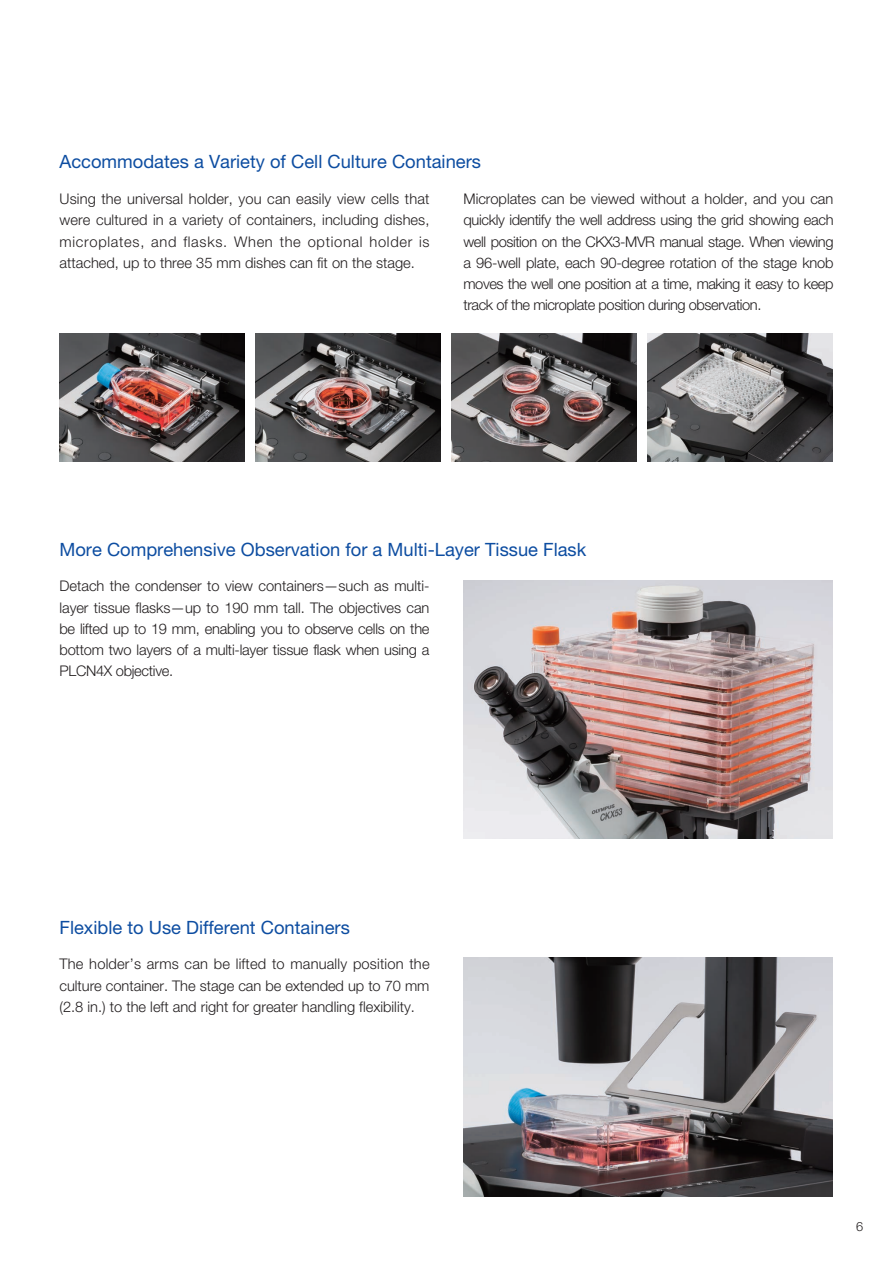
<style>
.page{position:relative;width:893px;height:1263px;background:#fff}
.page>*{position:absolute;margin:0;border:0;box-sizing:border-box;transform-origin:0 0}
.t1{font:18.3px "Helvetica Neue LT Std";color:#0d4da1}
.t2{font:300 14.7px/21.3px "Helvetica Neue LT Std";letter-spacing:-.01em;color:#231f20;text-align:justify}
.t3{font:300 12.75px "Helvetica Neue LT Std";color:#231f20}
</style>
<div class="page">
<img style="left:463px;top:957px;width:369px;height:239px">
<img style="left:463px;top:581px;width:369px;height:257px">
<img style="left:60px;top:333px;width:184px;height:129px">
<img style="left:255px;top:333px;width:185px;height:129px">
<img style="left:451px;top:333px;width:185px;height:129px">
<img style="left:647px;top:333px;width:185px;height:129px">
<p class="t1" style="left:60px;top:151px;width:423px">Accommodates a Variety of Cell Culture Containers</p>
<p class="t2" style="left:60px;top:188px;width:372px">Using the universal holder, you can easily view cells that were cultured in a variety of containers, including dishes, microplates, and flasks. When the optional holder is attached, up to three 35 mm dishes can fit on the stage.</p>
<p class="t2" style="left:464px;top:188px;width:372px">Microplates can be viewed without a holder, and you can quickly identify the well address using the grid showing each well position on the CKX3-MVR manual stage. When viewing a 96-well plate, each 90-degree rotation of the stage knob moves the well one position at a time, making it easy to keep track of the microplate position during observation.</p>
<p class="t1" style="left:59px;top:539px;width:528px">More Comprehensive Observation for a Multi-Layer Tissue Flask</p>
<p class="t2" style="left:59px;top:575px;width:372px">Detach the condenser to view containers—such as multi&shy;layer tissue flasks—up to 190 mm tall. The objectives can be lifted up to 19 mm, enabling you to observe cells on the bottom two layers of a multi-layer tissue flask when using a PLCN4X objective.</p>
<p class="t1" style="left:59px;top:916px;width:292px">Flexible to Use Different Containers</p>
<p class="t2" style="left:59px;top:953px;width:372px">The holder’s arms can be lifted to manually position the culture container. The stage can be extended up to 70 mm (2.8 in.) to the left and right for greater handling flexibility.</p>
<p class="t3" style="left:856px;top:1219px;width:9px">6</p>
</div>
